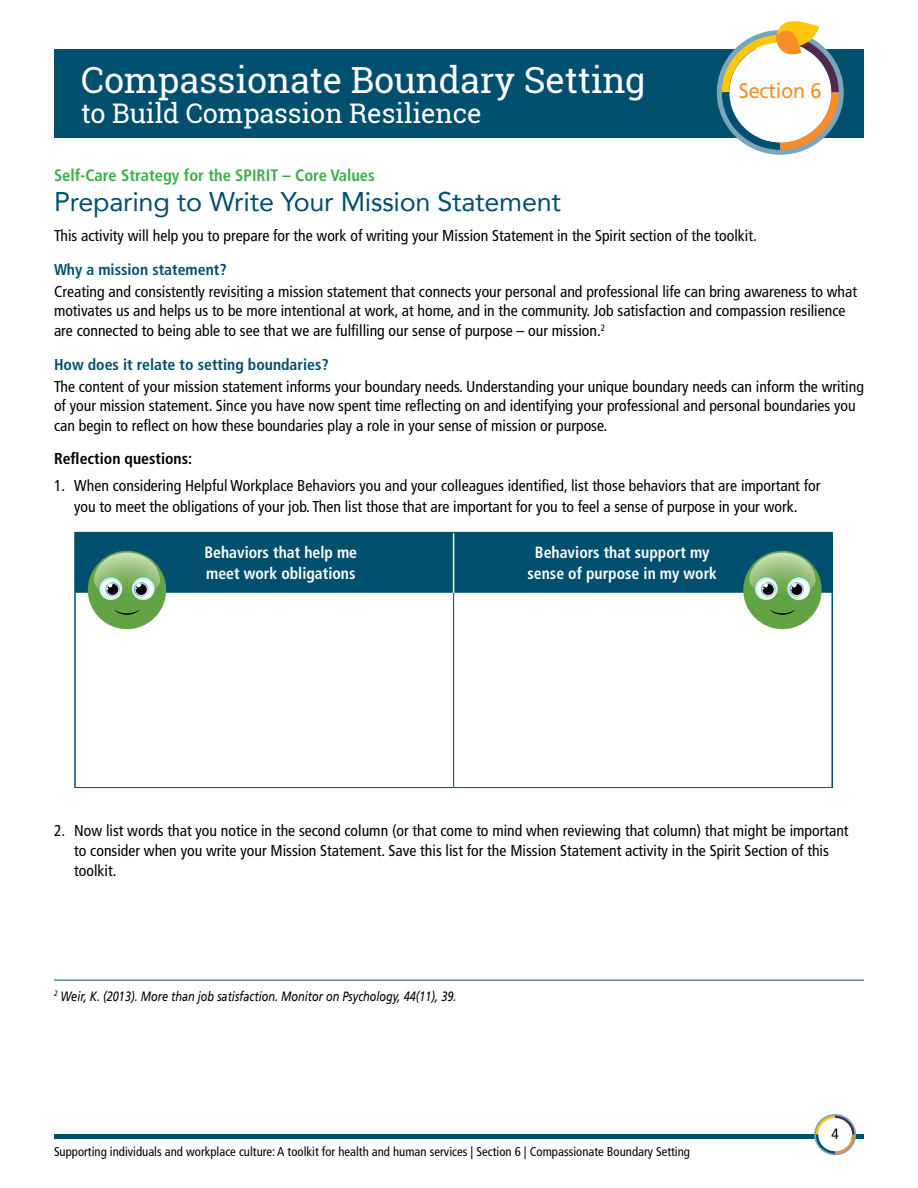
<style>
.page{position:relative;width:918px;height:1188px;background:#fff}
.page>*{position:absolute;margin:0;border:0;box-sizing:border-box;transform-origin:0 0}
.t1{font:36px "Roboto Slab";letter-spacing:-.005em;color:#fff}
.t2{font:27px "Avenir";letter-spacing:-.01em;color:#004f6e}
.t3{font:27px "Roboto Slab";letter-spacing:-.005em;color:#fff}
.t4{font:21px "Frutiger LT Std";letter-spacing:-.01em;color:#f78d2a;scale:.95 1}
.t5{font:700 condensed 16.5px "Frutiger LT Std";color:#3bae49}
.t6{font:700 condensed 16.35px/21px "Frutiger LT Std";color:#fff}
.t7{font:condensed 15.75px/19.5px "Frutiger LT Std";color:#000}
.t8{font:700 condensed 15.75px "Frutiger LT Std";color:#004f6e}
.t9{font:700 condensed 15.75px "Frutiger LT Std";color:#000}
.t10{font:condensed 15px "Frutiger LT Std";color:#000}
.t11{font:italic 13.5px "Frutiger LT Std";color:#000;scale:.81 1}
.t12{font:condensed 12.75px "Frutiger LT Std";color:#000}
</style>
<div class="page">
<div style="left:54px;top:50px;width:810px;height:88px;background:#004f6e"></div>
<svg style="left:717px;top:21px;width:127px;height:134px"></svg>
<hr style="left:54px;top:1134px;width:810px;height:4px;background:#004f6e">
<svg style="left:814px;top:1114px;width:42px;height:41px"></svg>
<div style="left:818px;top:1118px;width:34px;height:33px;background:#fff;border-radius:50%"></div>
<hr style="left:54px;top:980px;width:810px;height:1px;background:#004f6e">
<div style="left:76px;top:533px;width:755px;height:60px;background:#004f6e"></div>
<hr style="left:74px;top:593px;width:2px;height:194px;background:#004f6e">
<hr style="left:831px;top:593px;width:2px;height:194px;background:#004f6e">
<hr style="left:453px;top:593px;width:1px;height:194px;background:#004f6e">
<hr style="left:74px;top:787px;width:380px;height:1px;background:#004f6e">
<hr style="left:454px;top:787px;width:379px;height:1px;background:#004f6e">
<hr style="left:74px;top:532px;width:380px;height:1px;background:#004f6e">
<hr style="left:74px;top:533px;width:2px;height:60px;background:#004f6e">
<hr style="left:454px;top:532px;width:379px;height:1px;background:#004f6e">
<hr style="left:831px;top:533px;width:2px;height:60px;background:#004f6e">
<hr style="left:453px;top:533px;width:1px;height:60px;background:#fff">
<div style="left:743px;top:551px;width:79px;height:78px;background:#62a444;border-radius:50%"></div>
<svg style="left:769px;top:609px;width:27px;height:6px"></svg>
<svg style="left:749px;top:553px;width:67px;height:47px"></svg>
<div style="left:88px;top:551px;width:78px;height:78px;background:#62a444;border-radius:50%"></div>
<svg style="left:114px;top:609px;width:26px;height:6px"></svg>
<div style="left:99px;top:577px;width:24px;height:24px;background:#5caa45;border-radius:12px"></div>
<div style="left:131px;top:577px;width:24px;height:24px;background:#5caa45;border-radius:12px"></div>
<svg style="left:94px;top:553px;width:66px;height:47px;background:#8cb489"></svg>
<h1 class="t1" style="left:81px;top:55px;width:566px">Compassionate Boundary Setting</h1>
<h2 class="t3" style="left:81px;top:95px;width:402px">to Build Compassion Resilience</h2>
<h3 class="t4" style="left:739px;top:79px;width:89px">Section 6</h3>
<p class="t5" style="left:54px;top:166px;width:322px">Self-Care Strategy for the SPIRIT – Core Values</p>
<h2 class="t2" style="left:54px;top:180px;width:509px">Preparing to Write Your Mission Statement</h2>
<p class="t7" style="left:54px;top:226px;width:704px">This activity will help you to prepare for the work of writing your Mission Statement in the Spirit section of the toolkit.</p>
<p class="t8" style="left:54px;top:260px;width:174px">Why a mission statement?</p>
<p class="t7" style="left:54px;top:282px;width:805px">Creating and consistently revisiting a mission statement that connects your personal and professional life can bring awareness to what motivates us and helps us to be more intentional at work, at home, and in the community. Job satisfaction and compassion resilience are connected to being able to see that we are fulfilling our sense of purpose – our mission.<sup>2</sup></p>
<p class="t8" style="left:54px;top:355px;width:276px">How does it relate to setting boundaries?</p>
<p class="t7" style="left:54px;top:377px;width:811px">The content of your mission statement informs your boundary needs. Understanding your unique boundary needs can inform the writing of your mission statement. Since you have now spent time reflecting on and identifying your professional and personal boundaries you can begin to reflect on how these boundaries play a role in your sense of mission or purpose.</p>
<p class="t9" style="left:54px;top:450px;width:140px">Reflection questions:</p>
<p class="t7" style="left:54px;top:476px;width:768px;line-height:20.2px;text-align:center">1. When considering Helpful Workplace Behaviors you and your colleagues identified, list those behaviors that are important for you to meet the obligations of your job. Then list those that are important for you to feel a sense of purpose in your work.</p>
<p class="t6" style="left:204px;top:542px;width:154px">Behaviors that help me meet work obligations</p>
<p class="t6" style="left:527px;top:542px;width:191px;text-align:center">Behaviors that support my sense of purpose in my work</p>
<p class="t7" style="left:74px;top:820px;width:776px;line-height:20.2px;text-indent:-20px">2. Now list words that you notice in the second column (or that come to mind when reviewing that column) that might be important to consider when you write your Mission Statement. Save this list for the Mission Statement activity in the Spirit Section of this toolkit.</p>
<p class="t11" style="left:54px;top:988px;width:499px"><sup>2</sup> Weir, K. (2013). More than job satisfaction. Monitor on Psychology, 44(11), 39.</p>
<p class="t12" style="left:54px;top:1144px;width:638px">Supporting individuals and workplace culture: A toolkit for health and human services | Section 6 | Compassionate Boundary Setting</p>
<p class="t10" style="left:832px;top:1125px;width:9px">4</p>
</div>
